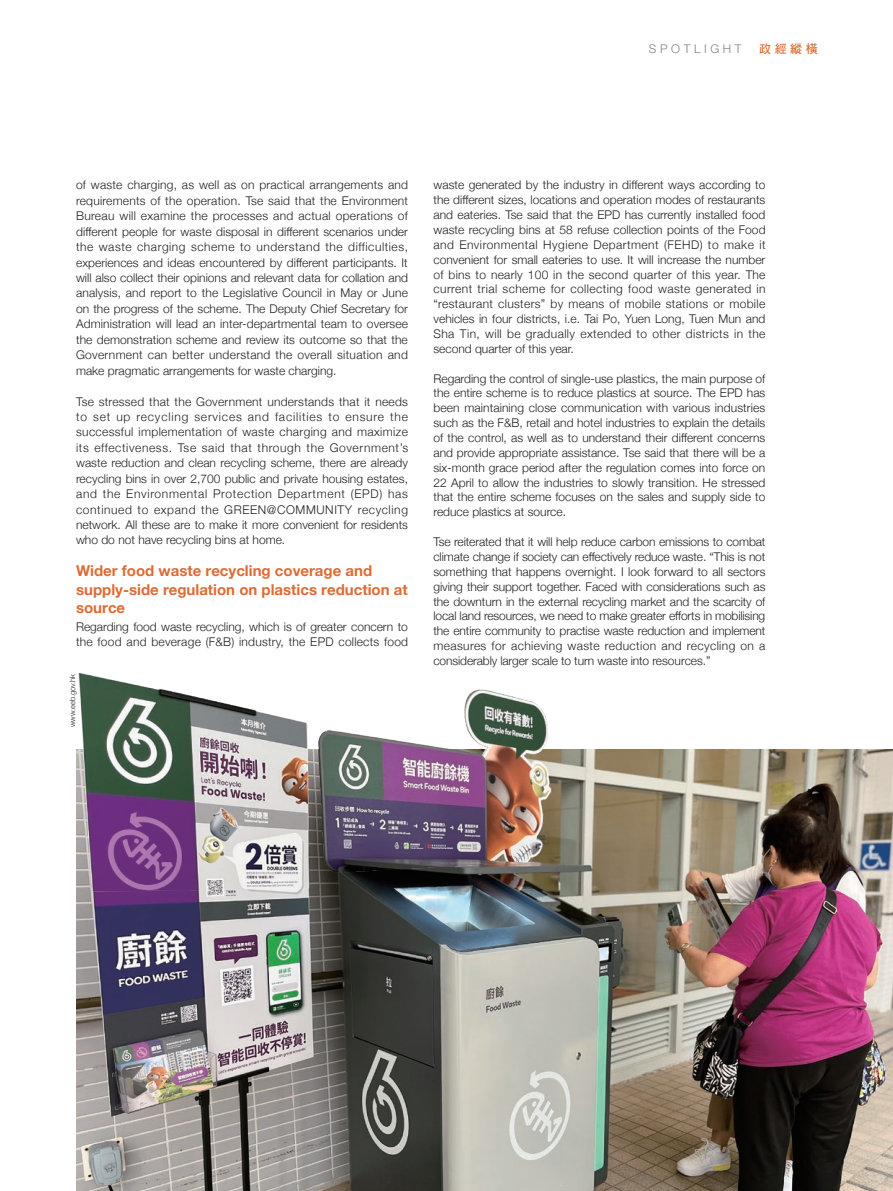
<style>
.page{position:relative;width:893px;height:1191px;background:#fff}
.page>*{position:absolute;margin:0;border:0;box-sizing:border-box;transform-origin:0 0}
.t1{font:700 15px/18.5px "Helvetica Neue";color:#de6b35}
.t2{font:300 12px/14.9px "Helvetica Neue";color:#231f20;text-align:justify}
.t3{font:300 12px "Helvetica Neue LT";letter-spacing:.3em;color:#808285}
.t4{font:12px "DF Hei Std W7";color:#de6b35}
.t5{font:300 7.5px "Helvetica Neue";color:#231f20}
</style>
<div class="page">
<img style="left:76px;top:749px;width:817px;height:442px">
<img style="left:76px;top:672px;width:553px;height:335px">
<p class="t3" style="left:649px;top:41px;width:94px">SPOTLIGHT</p>
<p class="t4" style="left:759px;top:42px;width:60px">政經縱橫</p>
<p class="t2" style="left:76px;top:176px;width:334px;line-height:15.5px">of waste charging, as well as on practical arrangements and requirements of the operation. Tse said that the Environment Bureau will examine the processes and actual operations of different people for waste disposal in different scenarios under the waste charging scheme to understand the difficulties, experiences and ideas encountered by different participants. It will also collect their opinions and relevant data for collation and analysis, and report to the Legislative Council in May or June on the progress of the scheme. The Deputy Chief Secretary for Administration will lead an inter-departmental team to oversee the demonstration scheme and review its outcome so that the Government can better understand the overall situation and make pragmatic arrangements for waste charging.</p>
<p class="t2" style="left:76px;top:392px;width:333px;line-height:15.5px">Tse stressed that the Government understands that it needs to set up recycling services and facilities to ensure the successful implementation of waste charging and maximize its effectiveness. Tse said that through the Government’s waste reduction and clean recycling scheme, there are already recycling bins in over 2,700 public and private housing estates, and the Environmental Protection Department (EPD) has continued to expand the GREEN@COMMUNITY recycling network. All these are to make it more convenient for residents who do not have recycling bins at home.</p>
<p class="t1" style="left:76px;top:562px;width:333px">Wider food waste recycling coverage and supply-side regulation on plastics reduction at source</p>
<p class="t2" style="left:76px;top:618px;width:334px">Regarding food waste recycling, which is of greater concern to the food and beverage (F&amp;B) industry, the EPD collects food</p>
<p class="t5" style="left:66px;top:727px;width:55px;rotate:-90deg">www.eeb.gov.hk</p>
<p class="t2" style="left:433px;top:177px;width:334px">waste generated by the industry in different ways according to the different sizes, locations and operation modes of restaurants and eateries. Tse said that the EPD has currently installed food waste recycling bins at 58 refuse collection points of the Food and Environmental Hygiene Department (FEHD) to make it convenient for small eateries to use. It will increase the number of bins to nearly 100 in the second quarter of this year. The current trial scheme for collecting food waste generated in “restaurant clusters” by means of mobile stations or mobile vehicles in four districts, i.e. Tai Po, Yuen Long, Tuen Mun and Sha Tin, will be gradually extended to other districts in the second quarter of this year.</p>
<p class="t2" style="left:433px;top:370px;width:333px">Regarding the control of single-use plastics, the main purpose of the entire scheme is to reduce plastics at source. The EPD has been maintaining close communication with various industries such as the F&amp;B, retail and hotel industries to explain the details of the control, as well as to understand their different concerns and provide appropriate assistance. Tse said that there will be a six-month grace period after the regulation comes into force on 22 April to allow the industries to slowly transition. He stressed that the entire scheme focuses on the sales and supply side to reduce plastics at source.</p>
<p class="t2" style="left:433px;top:533px;width:333px">Tse reiterated that it will help reduce carbon emissions to combat climate change if society can effectively reduce waste. “This is not something that happens overnight. I look forward to all sectors giving their support together. Faced with considerations such as the downturn in the external recycling market and the scarcity of local land resources, we need to make greater efforts in mobilising the entire community to practise waste reduction and implement measures for achieving waste reduction and recycling on a considerably larger scale to turn waste into resources.”</p>
</div>
